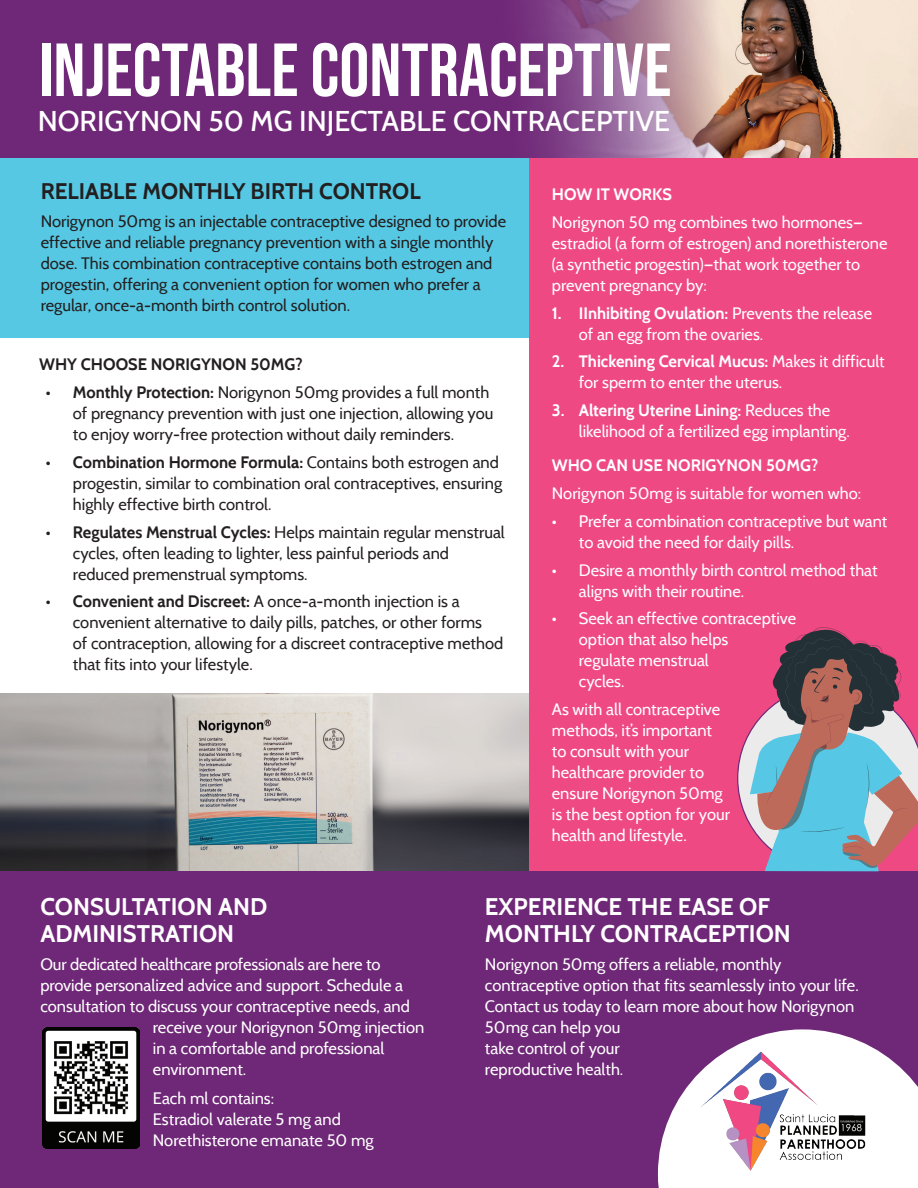
<style>
.page{position:relative;width:918px;height:1188px;background:#fff}
.page>*{position:absolute;margin:0;border:0;box-sizing:border-box;transform-origin:0 0}
.t1{font:75px "Bebas Neue";color:#fff}
.t2{font:500 28.5px "Cabin";color:#fff}
.t3{font:700 24px/27px "Cabin";color:#fff}
.t4{font:700 22.5px "Cabin";color:#231f20}
.t5{font:16.5px/21px "Cabin";color:#fff}
.t6{font:16.5px/21px "Cabin";color:#231f20}
.t7{font:700 16.5px "Cabin";color:#fff}
.t8{font:700 16.5px "Cabin";color:#231f20}
.s1{font-weight:700}
</style>
<div class="page">
<div style="left:0;top:66px;width:596px;height:272px;background:#56c8e3"></div>
<img style="left:0;top:693px;width:529px;height:179px">
<div style="left:529px;top:113px;width:389px;height:810px;background:#ef4983"></div>
<div style="left:0;top:872px;width:918px;height:316px;background:#6f2777"></div>
<div style="left:0;top:0;width:918px;height:157px;background:#6f2777"></div>
<img style="left:737px;top:0;width:181px;height:157px">
<svg style="left:524px;top:0;width:213px;height:157px;background:#a47699"></svg>
<img style="left:42px;top:1028px;width:97px;height:120px">
<img style="left:50px;top:1036px;width:82px;height:83px">
<svg style="left:658px;top:1029px;width:260px;height:159px"></svg>
<img style="left:679px;top:1045px;width:227px;height:128px">
<svg style="left:737px;top:627px;width:181px;height:245px"></svg>
<h1 class="t1" style="left:39px;top:28px;width:634px">INJECTABLE CONTRACEPTIVE</h1>
<h2 class="t2" style="left:38px;top:104px;width:634px">NORIGYNON 50 MG I NJECTABLE CONTRACEPTIVE</h2>
<h3 class="t4" style="left:41px;top:178px;width:381px">Reliable Monthly Birth Control</h3>
<p class="t6" style="left:41px;top:211px;width:467px">Norigynon 50mg is an injectable contraceptive designed to provide effective and reliable pregnancy prevention with a single monthly dose. This combination contraceptive contains both estrogen and progestin, offering a convenient option for women who prefer a regular, once-a-month birth control solution.</p>
<p class="t8" style="left:39px;top:355px;width:265px">Why Choose Norigynon 50mg?</p>
<p class="t6" style="left:73px;top:382px;width:422px;text-indent:-27px"><span class="s1">• Monthly Protection:</span> Norigynon 50mg provides a full month of pregnancy prevention with just one injection, allowing you to enjoy worry-free protection without daily reminders.</p>
<p class="t6" style="left:73px;top:452px;width:431px;text-indent:-27px"><span class="s1">• Combination Hormone Formula:</span> Contains both estrogen and progestin, similar to combination oral contraceptives, ensuring highly effective birth control.</p>
<p class="t6" style="left:73px;top:521px;width:433px;text-indent:-27px"><span class="s1">• Regulates Menstrual Cycles:</span> Helps maintain regular menstrual cycles, often leading to lighter, less painful periods and reduced premenstrual symptoms.</p>
<p class="t6" style="left:73px;top:591px;width:432px;text-indent:-27px"><span class="s1">• Convenient and Discreet:</span> A once-a-month injection is a convenient alternative to daily pills, patches, or other forms<br>of contraception, allowing for a discreet contraceptive method that fits into your lifestyle.</p>
<p class="t7" style="left:552px;top:184px;width:122px">How It Works</p>
<p class="t5" style="left:552px;top:212px;width:337px">Norigynon 50 mg combines two hormones— estradiol (a form of estrogen) and norethisterone (a synthetic progestin)—that work together to prevent pregnancy by:</p>
<p class="t5" style="left:579px;top:302px;width:295px;text-indent:-27px"><span class="s1">1. II nhibiting Ovulation:</span> Prevents the release of an egg from the ovaries.</p>
<p class="t5" style="left:579px;top:351px;width:307px;text-indent:-27px"><span class="s1">2. Thickening Cervical Mucus:</span> Makes it difficult for sperm to enter the uterus.</p>
<p class="t5" style="left:579px;top:400px;width:272px;text-indent:-27px"><span class="s1">3. Altering Uterine Lining:</span> Reduces the likelihood of a fertilized egg implanting.</p>
<p class="t7" style="left:552px;top:456px;width:268px">Who Can Use Norigynon 50mg?</p>
<p class="t5" style="left:552px;top:483px;width:311px">Norigynon 50mg is suitable for women who:</p>
<p class="t5" style="left:579px;top:511px;width:310px;text-indent:-27px">• Prefer a combination contraceptive but want to avoid the need for daily pills.</p>
<p class="t5" style="left:579px;top:559px;width:300px;text-indent:-27px">• Desire a monthly birth control method that aligns with their routine.</p>
<p class="t5" style="left:579px;top:608px;width:219px;text-indent:-27px">• Seek an effective contraceptive option that also helps<br>regulate menstrual<br>cycles.</p>
<p class="t5" style="left:552px;top:699px;width:180px">As with all contraceptive methods, it’s important to consult with your healthcare provider to ensure Norigynon 50mg is the best option for your health and lifestyle.</p>
<h3 class="t3" style="left:40px;top:893px;width:228px">Consu ltation and<br>Administration</h3>
<p class="t5" style="left:40px;top:954px;width:341px">Our dedicated healthcare professionals are here to</p>
<p class="t5" style="left:40px;top:975px;width:364px">provide personalized advice and support. Schedule a</p>
<p class="t5" style="left:40px;top:996px;width:371px">consultation to discuss your contraceptive needs, and</p>
<p class="t5" style="left:153px;top:1017px;width:273px">receive your Norigynon 50mg injection</p>
<p class="t5" style="left:153px;top:1038px;width:233px">in a comfortable and professional</p>
<p class="t5" style="left:153px;top:1059px;width:95px">environment.</p>
<p class="t5" style="left:153px;top:1087px;width:222px">Each ml contains:<br>Estradiol valerate 5 mg and<br>Norethisterone emanate 50 mg</p>
<h3 class="t3" style="left:485px;top:893px;width:307px">Experience the Ease of<br>Monthly Contraception</h3>
<p class="t5" style="left:485px;top:954px;width:375px">Norigynon 50mg offers a reliable, monthly contraceptive option that fits seamlessly into your life.<br>Contact us today to learn more about how Norigynon 50mg can help you<br>take control of your<br>reproductive health.</p>
</div>
